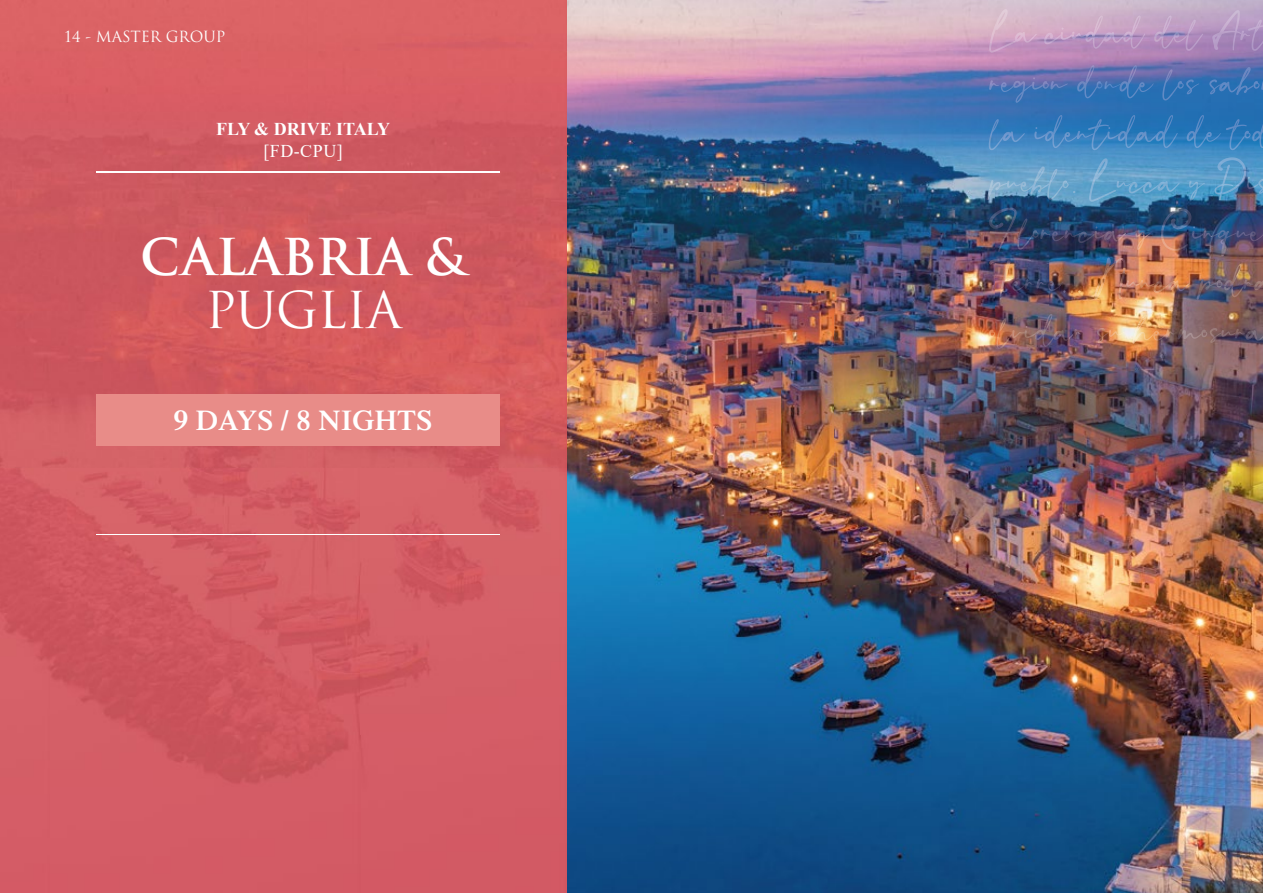
<style>
.page{position:relative;width:1263px;height:893px;background:#fff}
.page>*{position:absolute;margin:0;border:0;box-sizing:border-box;transform-origin:0 0}
.t1{font:700 49.5px "Trajan Pro";color:#fff}
.t2{font:49.5px "Trajan Pro";letter-spacing:-.02em;color:#fff}
.t3{font:600 28.5px "Times LT Std";letter-spacing:.01em;color:#fff}
.t4{font:700 18px "Times New Roman";color:#fff}
.t5{font:18px "Times New Roman";color:#fff}
.t6{font:15px "Trajan Pro";letter-spacing:-.01em;color:#fff}
</style>
<div class="page">
<img style="left:566px;top:312px;width:697px;height:581px">
<img style="left:0;top:467px;width:51px;height:426px">
<img style="left:51px;top:467px;width:515px;height:426px">
<img style="left:0;top:0;width:780px;height:467px">
<img style="left:1031px;top:0;width:232px;height:156px">
<img style="left:780px;top:156px;width:269px;height:311px">
<img style="left:995px;top:155px;width:54px;height:74px">
<img style="left:1048px;top:312px;width:35px;height:31px">
<img style="left:780px;top:0;width:251px;height:156px">
<img style="left:1048px;top:156px;width:215px;height:156px">
<img style="left:1016px;top:12px;width:244px;height:32px">
<img style="left:989px;top:9px;width:27px;height:44px">
<img style="left:1015px;top:32px;width:22px;height:11px">
<img style="left:1044px;top:33px;width:17px;height:11px">
<svg style="left:1060px;top:28px;width:12px;height:12px"></svg>
<img style="left:1072px;top:32px;width:13px;height:7px">
<img style="left:1085px;top:16px;width:19px;height:33px">
<img style="left:1104px;top:32px;width:19px;height:11px">
<img style="left:1123px;top:16px;width:22px;height:33px">
<img style="left:1154px;top:16px;width:20px;height:33px">
<img style="left:1174px;top:33px;width:11px;height:9px">
<img style="left:1185px;top:20px;width:18px;height:31px">
<img style="left:1212px;top:10px;width:29px;height:40px">
<svg style="left:1240px;top:31px;width:8px;height:9px"></svg>
<img style="left:1248px;top:20px;width:15px;height:31px">
<svg style="left:989px;top:80px;width:24px;height:12px"></svg>
<img style="left:1013px;top:81px;width:19px;height:22px">
<svg style="left:1032px;top:77px;width:17px;height:13px"></svg>
<img style="left:1050px;top:81px;width:18px;height:8px">
<img style="left:1077px;top:65px;width:22px;height:33px">
<img style="left:1119px;top:65px;width:20px;height:33px">
<img style="left:1139px;top:82px;width:15px;height:10px">
<img style="left:1162px;top:69px;width:18px;height:31px">
<svg style="left:1178px;top:81px;width:6px;height:8px"></svg>
<img style="left:1186px;top:79px;width:13px;height:15px">
<img style="left:1209px;top:79px;width:12px;height:15px">
<img style="left:1219px;top:82px;width:17px;height:10px">
<img style="left:1236px;top:67px;width:20px;height:28px">
<svg style="left:1253px;top:81px;width:10px;height:9px"></svg>
<img style="left:989px;top:119px;width:14px;height:31px">
<img style="left:1003px;top:131px;width:22px;height:11px">
<svg style="left:1034px;top:127px;width:11px;height:12px"></svg>
<img style="left:1045px;top:115px;width:20px;height:33px">
<svg style="left:1064px;top:132px;width:13px;height:10px"></svg>
<img style="left:1077px;top:131px;width:11px;height:8px">
<img style="left:1088px;top:119px;width:21px;height:31px">
<svg style="left:1107px;top:127px;width:11px;height:12px"></svg>
<img style="left:1118px;top:115px;width:18px;height:33px">
<img style="left:1136px;top:131px;width:20px;height:11px">
<img style="left:1156px;top:115px;width:22px;height:33px">
<img style="left:1187px;top:115px;width:19px;height:33px">
<img style="left:1206px;top:132px;width:15px;height:10px">
<img style="left:1226px;top:119px;width:21px;height:31px">
<svg style="left:1244px;top:131px;width:6px;height:7px"></svg>
<img style="left:1252px;top:124px;width:11px;height:24px">
<img style="left:986px;top:180px;width:21px;height:20px">
<img style="left:1007px;top:181px;width:14px;height:7px">
<svg style="left:1020px;top:182px;width:10px;height:9px"></svg>
<img style="left:1030px;top:166px;width:19px;height:28px">
<img style="left:1047px;top:169px;width:18px;height:31px">
<svg style="left:1062px;top:180px;width:13px;height:13px"></svg>
<img style="left:1089px;top:158px;width:27px;height:44px">
<img style="left:1117px;top:181px;width:15px;height:7px">
<img style="left:1129px;top:182px;width:14px;height:11px">
<img style="left:1143px;top:182px;width:16px;height:11px">
<img style="left:1157px;top:181px;width:22px;height:11px">
<img style="left:1189px;top:181px;width:16px;height:19px">
<img style="left:1214px;top:157px;width:32px;height:44px">
<svg style="left:1247px;top:177px;width:12px;height:12px"></svg>
<img style="left:1258px;top:179px;width:5px;height:15px">
<img style="left:989px;top:208px;width:31px;height:44px">
<img style="left:1017px;top:218px;width:18px;height:32px">
<svg style="left:1032px;top:229px;width:33px;height:12px"></svg>
<img style="left:1064px;top:230px;width:17px;height:8px">
<img style="left:1078px;top:232px;width:16px;height:11px">
<svg style="left:1094px;top:226px;width:12px;height:13px"></svg>
<img style="left:1104px;top:231px;width:22px;height:11px">
<img style="left:1135px;top:231px;width:16px;height:19px">
<img style="left:1161px;top:208px;width:30px;height:43px">
<svg style="left:1192px;top:226px;width:11px;height:13px"></svg>
<img style="left:1203px;top:230px;width:15px;height:8px">
<img style="left:1218px;top:230px;width:18px;height:26px">
<img style="left:1236px;top:231px;width:14px;height:6px">
<svg style="left:1250px;top:231px;width:13px;height:10px"></svg>
<img style="left:989px;top:258px;width:42px;height:42px">
<svg style="left:1012px;top:279px;width:34px;height:12px"></svg>
<img style="left:1048px;top:281px;width:15px;height:10px">
<svg style="left:1063px;top:290px;width:17px;height:3px"></svg>
<img style="left:1094px;top:258px;width:31px;height:42px">
<img style="left:1126px;top:280px;width:31px;height:8px">
<img style="left:1153px;top:281px;width:17px;height:12px">
<img style="left:1168px;top:280px;width:22px;height:11px">
<img style="left:1196px;top:279px;width:22px;height:21px">
<svg style="left:1216px;top:280px;width:6px;height:8px"></svg>
<img style="left:1224px;top:264px;width:20px;height:33px">
<svg style="left:1243px;top:279px;width:20px;height:11px"></svg>
<svg style="left:989px;top:330px;width:6px;height:7px"></svg>
<img style="left:996px;top:318px;width:16px;height:31px">
<svg style="left:1012px;top:326px;width:23px;height:12px"></svg>
<img style="left:1035px;top:314px;width:18px;height:33px">
<img style="left:1053px;top:330px;width:21px;height:11px">
<svg style="left:1073px;top:329px;width:10px;height:9px"></svg>
<img style="left:1097px;top:328px;width:12px;height:15px">
<img style="left:1109px;top:330px;width:15px;height:7px">
<img style="left:1132px;top:315px;width:21px;height:29px">
<svg style="left:1153px;top:329px;width:22px;height:12px"></svg>
<img style="left:1177px;top:329px;width:26px;height:10px">
<svg style="left:1201px;top:330px;width:6px;height:7px"></svg>
<img style="left:1210px;top:328px;width:11px;height:15px">
<img style="left:1221px;top:330px;width:14px;height:7px">
<svg style="left:1235px;top:329px;width:10px;height:9px"></svg>
<img style="left:1245px;top:330px;width:18px;height:11px">
<div style="left:96px;top:395px;width:404px;height:51px;background:#e88c88"></div>
<hr style="left:96px;top:534px;width:404px;height:1px;background:#fff">
<hr style="left:96px;top:171px;width:404px;height:1px;background:#fff">
<img style="left:1257px;top:792px;width:6px;height:87px">
<img style="left:1096px;top:81px;width:25px;height:8px">
<p class="t6" style="left:64px;top:27px;width:163px">14 - MASTER GROUP</p>
<p class="t4" style="left:216px;top:116px;width:176px">FLY &amp; DRIVE ITALY</p>
<p class="t5" style="left:264px;top:138px;width:81px">[FD-CPU]</p>
<h1 class="t1" style="left:140px;top:227px;width:327px">CALABRIA &amp;</h1>
<h1 class="t2" style="left:205px;top:279px;width:198px">PUGLIA</h1>
<h2 class="t3" style="left:174px;top:403px;width:260px">9 DAYS / 8 NIGHTS</h2>
</div>
